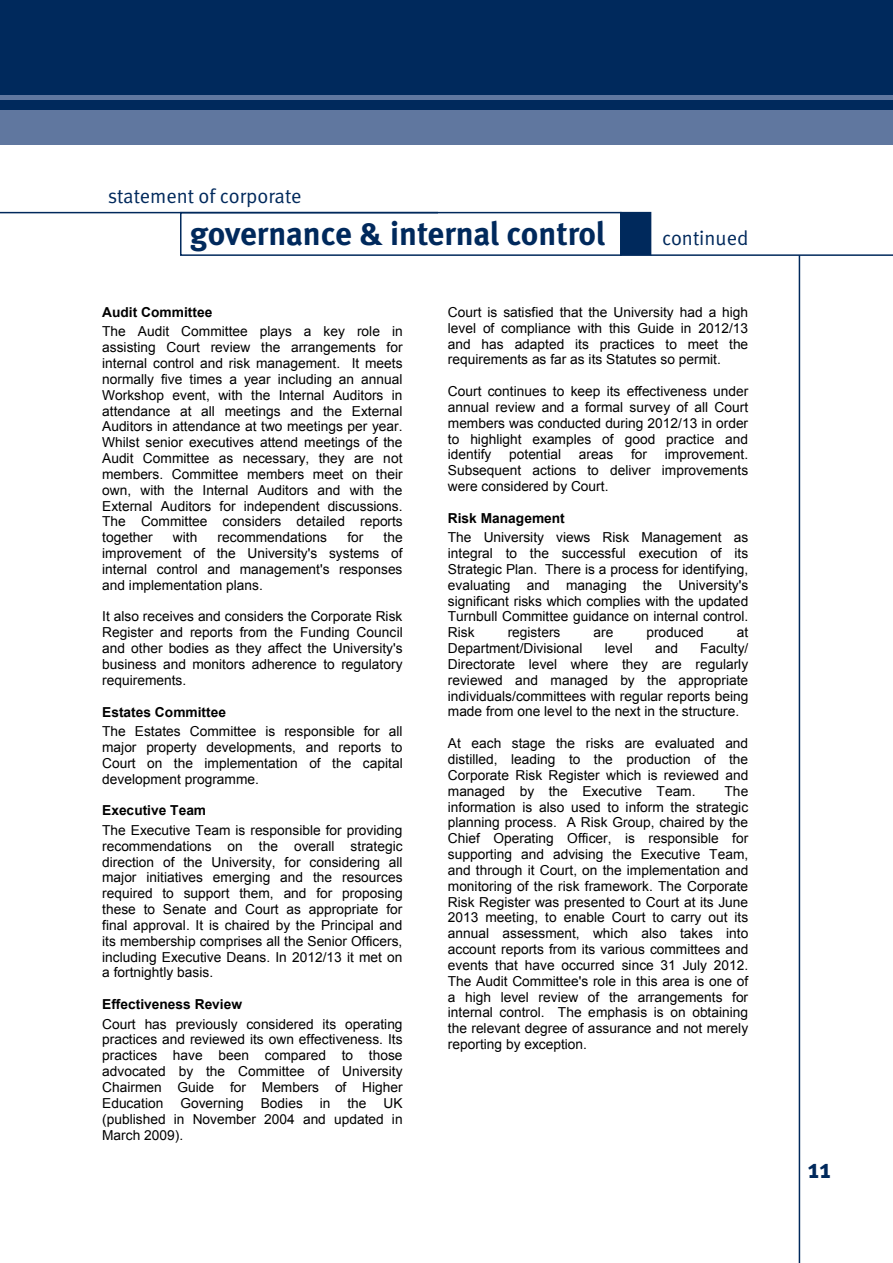
<style>
.page{position:relative;width:893px;height:1263px;background:#fff}
.page>*{position:absolute;margin:0;border:0;box-sizing:border-box;transform-origin:0 0}
.t1{font:700 33px "Meta";color:#00295c}
.t2{font:700 27px "Meta";color:#00295c}
.t3{font:20.25px "Meta Normal";color:#00295c}
.t4{font:13.8px/15.9px "Arial";color:#000;text-align:justify}
.t5{font:700 13.8px "Arial";color:#000}
</style>
<div class="page">
<div style="left:0;top:0;width:893px;height:111px;background:#00295c"></div>
<div style="left:0;top:111px;width:893px;height:34px;background:#60779f"></div>
<hr style="left:799px;top:255px;width:1px;height:1008px;background:#00295c">
<div style="left:180px;top:212px;width:442px;height:44px;border:2px solid #00295c"></div>
<div style="left:620px;top:212px;width:31px;height:44px;background:#00295c"></div>
<hr style="left:651px;top:254px;width:242px;height:2px;background:#00295c">
<hr style="left:0;top:212px;width:438px;height:1px;background:#00295c">
<hr style="left:0;top:96px;width:893px;height:4px;background:#60779f">
<h3 class="t3" style="left:108px;top:184px;width:195px">statement of corporate</h3>
<h1 class="t1" style="left:190px;top:213px;width:417px">governance &amp; internal control</h1>
<h3 class="t3" style="left:662px;top:226px;width:88px">continued</h3>
<p class="t5" style="left:102px;top:303px;width:112px">Audit Committee</p>
<p class="t4" style="left:102px;top:324px;width:302px">The Audit Committee plays a key role in assisting Court review the arrangements for internal control and risk management. It meets normally five times a year including an annual Workshop event, with the Internal Auditors in attendance at all meetings and the External Auditors in attendance at two meetings per year.<br>Whilst senior executives attend meetings of the Audit Committee as necessary, they are not members. Committee members meet on their own, with the Internal Auditors and with the External Auditors for independent discussions.<br>The Committee considers detailed reports together</p>
<p class="t4" style="left:173px;top:530px;width:26px">with</p>
<p class="t4" style="left:218px;top:530px;width:111px">recommendations</p>
<p class="t4" style="left:347px;top:530px;width:18px">for</p>
<p class="t4" style="left:102px;top:530px;width:302px;text-indent:281px">the improvement of the University's systems of internal control and management's responses and implementation plans.</p>
<p class="t4" style="left:102px;top:609px;width:302px">It also receives and considers the Corporate Risk Register and reports from the Funding Council and other bodies as they affect the University's business and monitors adherence to regulatory requirements.</p>
<p class="t5" style="left:102px;top:702px;width:125px">Estates Committee</p>
<p class="t4" style="left:102px;top:723px;width:302px">The Estates Committee is responsible for all major property developments, and reports to Court on the implementation of the capital development programme.</p>
<p class="t5" style="left:102px;top:801px;width:105px">Executive Team</p>
<p class="t4" style="left:102px;top:822px;width:302px">The Executive Team is responsible for providing recommendations on the overall strategic direction of the University, for considering all major initiatives emerging and the resources required to support them, and for proposing these to Senate and Court as appropriate for final approval. It is chaired by the Principal and its membership comprises all the Senior Officers, including Executive Deans. In 2012/13 it met on a fortnightly basis.</p>
<p class="t5" style="left:102px;top:995px;width:141px">Effectiveness Review</p>
<p class="t4" style="left:102px;top:1016px;width:302px">Court has previously considered its operating practices and reviewed its own effectiveness. Its practices have been compared to those advocated by the Committee of University Chairmen Guide for Members of Higher Education Governing Bodies in the UK (published in November 2004 and updated in March 2009).</p>
<p class="t4" style="left:448px;top:304px;width:302px">Court is satisfied that the University had a high level of compliance with this Guide in 2012/13 and has adapted its practices to meet the requirements as far as its Statutes so permit.</p>
<p class="t4" style="left:448px;top:383px;width:302px">Court continues to keep its effectiveness under annual review and a formal survey of all Court members was conducted during 2012/13 in order to highlight examples of good practice and identify</p>
<p class="t4" style="left:509px;top:447px;width:54px">potential</p>
<p class="t4" style="left:579px;top:447px;width:36px">areas</p>
<p class="t4" style="left:631px;top:447px;width:18px">for</p>
<p class="t4" style="left:448px;top:447px;width:302px;text-indent:217px">improvement.<br>Subsequent actions to deliver improvements were considered by Court.</p>
<p class="t5" style="left:448px;top:509px;width:118px">Risk Management</p>
<p class="t4" style="left:448px;top:530px;width:302px">The University views Risk Management as integral to the successful execution of its Strategic Plan. There is a process for identifying, evaluating and managing the University's significant risks which complies with the updated Turnbull Committee guidance on internal control.<br>Risk</p>
<p class="t4" style="left:508px;top:625px;width:54px">registers</p>
<p class="t4" style="left:593px;top:625px;width:21px">are</p>
<p class="t4" style="left:646px;top:625px;width:59px">produced</p>
<p class="t4" style="left:737px;top:625px;width:13px">at</p>
<p class="t4" style="left:448px;top:640px;width:136px">Department/Divisional</p>
<p class="t4" style="left:605px;top:640px;width:30px">level</p>
<p class="t4" style="left:655px;top:640px;width:24px">and</p>
<p class="t4" style="left:448px;top:640px;width:302px;text-indent:252px">Faculty/ Directorate level where they are regularly reviewed and managed by the appropriate individuals/committees with regular reports being made from one level to the next in the structure.</p>
<p class="t4" style="left:448px;top:736px;width:302px">At each stage the risks are evaluated and distilled, leading to the production of the Corporate Risk Register which is reviewed and managed by the Executive Team.</p>
<p class="t4" style="left:448px;top:783px;width:302px;text-indent:277px">The information is also used to inform the strategic planning process. A Risk Group, chaired by the Chief Operating Officer, is responsible for supporting and advising the Executive Team, and through it Court, on the implementation and monitoring of the risk framework. The Corporate Risk Register was presented to Court at its June 2013 meeting, to enable Court to carry out its annual assessment, which also takes into account reports from its various committees and events that have occurred since 31 July 2012.<br>The Audit Committee's role in this area is one of a high level review of the arrangements for internal control. The emphasis is on obtaining the relevant degree of assurance and not merely reporting by exception.</p>
<h2 class="t2" style="left:808px;top:1152px;width:24px">11</h2>
</div>
